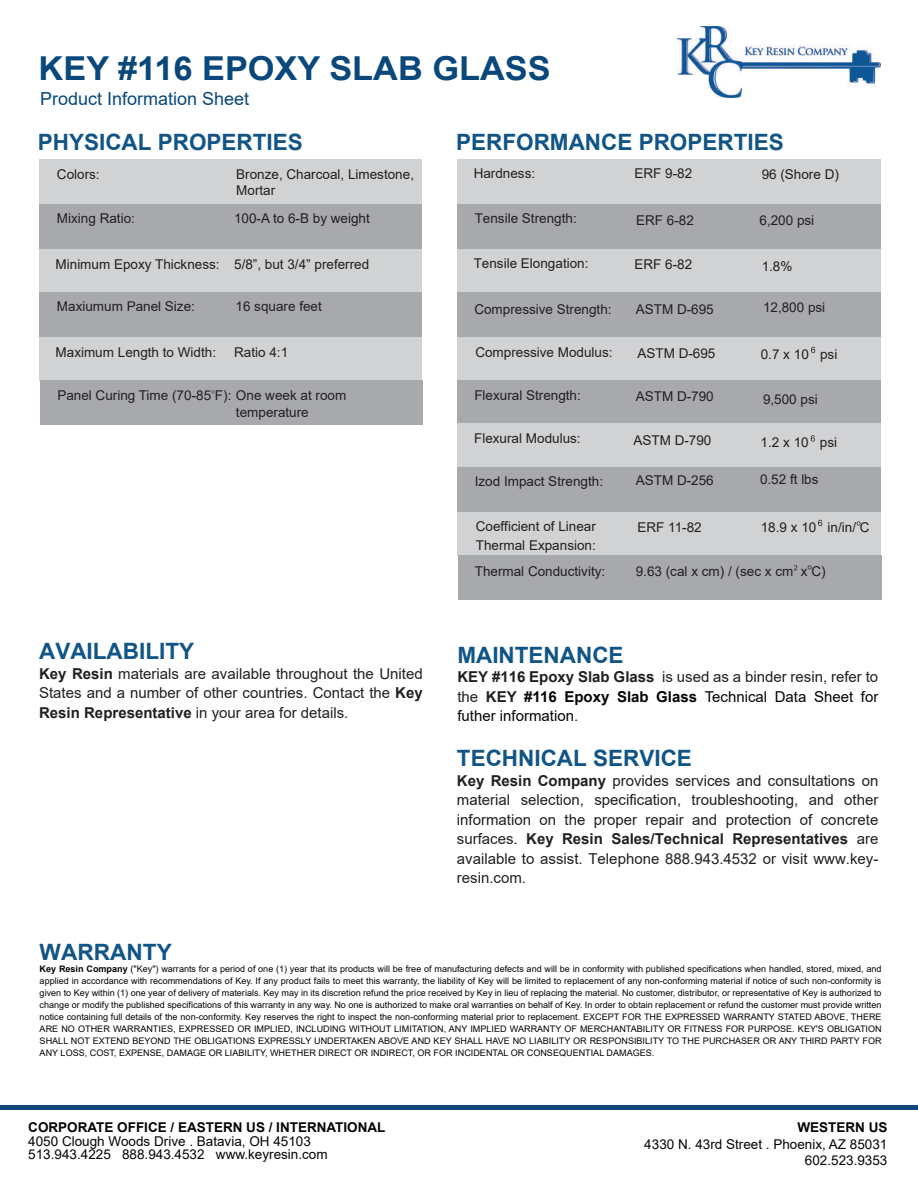
<style>
.page{position:relative;width:918px;height:1188px;background:#fff}
.page>*{position:absolute;margin:0;border:0;box-sizing:border-box;transform-origin:0 0}
.t1{font:700 33px "Arial";color:#0a487b;scale:1.04 1}
.t2{font:700 22.5px "Arial";color:#115486}
.t3{font:18px "Arial";color:#0a487b}
.t4{font:15px/19.5px "Arial";color:#231f20;text-align:justify}
.t5{font:15px/19.5px "Arial";color:#050504;text-align:justify}
.t6{font:13.5px/16.2px "Arial";color:#231f20}
.t7{font:13.5px/16.2px "Arial";color:#050504;text-align:right}
.t8{font:700 13.5px "Arial";color:#050504}
.t9{font:9px/12px "Arial";color:#050504;text-align:justify}
.s1{font-weight:700}
.s2{font-weight:700;color:#231f20}
.s3{color:#231f20}
</style>
<div class="page">
<div style="left:39px;top:248px;width:383px;height:45px;background:#d1d2d4"></div>
<div style="left:39px;top:204px;width:383px;height:45px;background:#a8a9ad"></div>
<div style="left:39px;top:160px;width:383px;height:44px;background:#d1d2d4"></div>
<hr style="left:0;top:1105px;width:918px;height:4px;background:#0f477b">
<div style="left:39px;top:336px;width:383px;height:45px;background:#d1d2d4"></div>
<div style="left:39px;top:292px;width:383px;height:45px;background:#a8a9ad"></div>
<div style="left:40px;top:380px;width:382px;height:45px;background:#a8a9ad"></div>
<div style="left:457px;top:248px;width:424px;height:44px;background:#d1d2d4"></div>
<div style="left:457px;top:204px;width:424px;height:45px;background:#a8a9ad"></div>
<div style="left:457px;top:159px;width:424px;height:45px;background:#d1d2d4"></div>
<div style="left:457px;top:336px;width:424px;height:44px;background:#d1d2d4"></div>
<div style="left:457px;top:292px;width:424px;height:45px;background:#a8a9ad"></div>
<div style="left:458px;top:380px;width:423px;height:44px;background:#a8a9ad"></div>
<div style="left:458px;top:423px;width:423px;height:45px;background:#d1d2d4"></div>
<div style="left:458px;top:511px;width:423px;height:45px;background:#d1d2d4"></div>
<div style="left:458px;top:468px;width:423px;height:44px;background:#a8a9ad"></div>
<div style="left:458px;top:555px;width:423px;height:45px;background:#a8a9ad"></div>
<svg style="left:818px;top:520px;width:4px;height:6px"></svg>
<svg style="left:808px;top:565px;width:4px;height:4px"></svg>
<svg style="left:857px;top:521px;width:4px;height:5px"></svg>
<svg style="left:794px;top:565px;width:3px;height:5px"></svg>
<svg style="left:811px;top:435px;width:4px;height:7px"></svg>
<svg style="left:811px;top:347px;width:4px;height:6px"></svg>
<img style="left:677px;top:26px;width:203px;height:71px">
<h1 class="t1" style="left:39px;top:45px;width:494px">KEY #116 EPOXY SLAB GLASS</h1>
<h3 class="t3" style="left:40px;top:86px;width:211px">Product Information Sheet</h3>
<h2 class="t2" style="left:38px;top:126px;width:267px">PHYSICAL PROPERTIES</h2>
<h3 class="t6" style="left:57px;top:166px;width:44px">Colors:</h3>
<h3 class="t6" style="left:236px;top:166px;width:179px">Bronze, Charcoal, Limestone,<br>Mortar</h3>
<h3 class="t6" style="left:57px;top:210px;width:80px">Mixing Ratio:</h3>
<h3 class="t6" style="left:234px;top:210px;width:137px">100-A to 6-B by weight</h3>
<h3 class="t6" style="left:56px;top:256px;width:315px">Minimum Epoxy Thickness: 5/8”, but 3/4” preferred</h3>
<h3 class="t6" style="left:57px;top:298px;width:140px">Maxiumum Panel Size:</h3>
<h3 class="t6" style="left:236px;top:298px;width:88px">16 square feet</h3>
<h3 class="t6" style="left:56px;top:344px;width:162px">Maximum Length to Width:</h3>
<h3 class="t6" style="left:234px;top:344px;width:56px">Ratio 4:1</h3>
<h3 class="t6" style="left:236px;top:387px;width:112px;line-height:16.6px;text-indent:-179px">Panel Curing Time (70-85 F): One week at room temperature</h3>
<h2 class="t2" style="left:39px;top:636px;width:157px">AVAILABILITY</h2>
<h3 class="t4" style="left:39px;top:664px;width:385px"><span class="s1">Key Resin</span> materials are available throughout the United States and a number of other countries. Contact the <span class="s1">Key Resin Representative</span> in your area for details.</h3>
<h2 class="t2" style="left:456px;top:127px;width:329px">PERFORMANCE PROPERTIES</h2>
<h3 class="t6" style="left:474px;top:165px;width:63px">Hardness:</h3>
<h3 class="t6" style="left:634px;top:165px;width:59px">ERF 9-82</h3>
<h3 class="t6" style="left:475px;top:210px;width:104px">Tensile Strength:</h3>
<h3 class="t6" style="left:636px;top:212px;width:59px">ERF 6-82</h3>
<h3 class="t6" style="left:760px;top:212px;width:56px">6,200 psi</h3>
<h3 class="t6" style="left:474px;top:255px;width:116px">Tensile Elongation:</h3>
<h3 class="t6" style="left:634px;top:256px;width:59px">ERF 6-82</h3>
<h3 class="t6" style="left:762px;top:258px;width:32px">1.8%</h3>
<h3 class="t6" style="left:762px;top:166px;width:79px">96 (Shore D)</h3>
<h3 class="t6" style="left:763px;top:300px;width:64px">12,800 psi</h3>
<h3 class="t6" style="left:636px;top:301px;width:80px">ASTM D-695</h3>
<h3 class="t6" style="left:637px;top:345px;width:80px">ASTM D-695</h3>
<h3 class="t6" style="left:761px;top:346px;width:78px">0.7 x 10 psi</h3>
<h3 class="t6" style="left:636px;top:388px;width:80px">ASTM D-790</h3>
<h3 class="t6" style="left:763px;top:391px;width:56px">9,500 psi</h3>
<h3 class="t6" style="left:474px;top:301px;width:139px">Compressive Strength:</h3>
<h3 class="t6" style="left:475px;top:344px;width:139px">Compressive Modulus:</h3>
<h3 class="t6" style="left:474px;top:387px;width:108px">Flexural Strength:</h3>
<h3 class="t6" style="left:474px;top:430px;width:108px">Flexural Modulus:</h3>
<h3 class="t6" style="left:633px;top:432px;width:80px">ASTM D-790</h3>
<h3 class="t6" style="left:761px;top:434px;width:78px">1.2 x 10 psi</h3>
<h3 class="t6" style="left:475px;top:473px;width:130px">Izod Impact Strength:</h3>
<h3 class="t6" style="left:476px;top:516px;width:122px;line-height:19.5px">Coefficient of Linear<br>Thermal Expansion:</h3>
<h3 class="t6" style="left:475px;top:563px;width:132px">Thermal Conductivity:</h3>
<h3 class="t6" style="left:760px;top:471px;width:60px">0.52 ft lbs</h3>
<h3 class="t6" style="left:636px;top:473px;width:80px">ASTM D-256</h3>
<h3 class="t6" style="left:637px;top:519px;width:66px">ERF 11-82</h3>
<h3 class="t6" style="left:761px;top:519px;width:110px">18.9 x 10 in/in/ C</h3>
<h3 class="t6" style="left:636px;top:563px;width:191px">9.63 (cal x cm) / (sec x cm x C)</h3>
<h2 class="t2" style="left:457px;top:639px;width:168px">MAINTENANCE</h2>
<h3 class="t5" style="left:457px;top:667px;width:422px"><span class="s2">KEY #116 Epoxy Slab Glass</span> <span class="s3">is used as a binder resin, refer to the</span> <span class="s2">KEY</span> <span class="s1">#116 Epoxy Slab Glass</span> Technical Data Sheet for futher information<span class="s3">.</span></h3>
<h2 class="t2" style="left:457px;top:743px;width:237px">TECHNICAL SERVICE</h2>
<p class="t4" style="left:457px;top:771px;width:423px"><span class="s1">Key Resin Company</span> provides services and consultations on material selection, specification, troubleshooting, and other information on the proper repair and protection of concrete surfaces. <span class="s1">Key Resin Sales/Technical Representatives</span> are available to assist. Telephone 888.943.4532 or visit www.key&shy;resin.com.</p>
<h2 class="t2" style="left:40px;top:937px;width:134px">WARRANTY</h2>
<p class="t9" style="left:40px;top:963px;width:844px"><span class="s1">Key Resin Company</span> ("Key") warrants for a period of one (1) year that its products will be free of manufacturing defects and will be in conformity with published specifications when handled, stored, mixed, and applied in accordance with recommendations of Key. If any product fails to meet this warranty, the liability of Key will be limited to replacement of any non-conforming material if notice of such non-conformity is given to Key within (1) one year of delivery of materials. Key may in its discretion refund the price received by Key in lieu of replacing the material. No customer, distributor, or representative of Key is authorized to change or modify the published specifications of this warranty in any way. No one is authorized to make oral warranties on behalf of Key. In order to obtain replacement or refund the customer must provide written notice containing full details of the non-conformity. Key reserves the right to inspect the non-conforming material prior to replacement. EXCEPT FOR THE EXPRESSED WARRANTY STATED ABOVE, THERE ARE NO OTHER WARRANTIES, EXPRESSED OR IMPLIED, INCLUDING WITHOUT LIMITATION, ANY IMPLIED WARRANTY OF MERCHANTABILITY OR FITNESS FOR PURPOSE. KEY'S OBLIGATION SHALL NOT EXTEND BEYOND THE OBLIGATIONS EXPRESSLY UNDERTAKEN ABOVE AND KEY SHALL HAVE NO LIABILITY OR RESPONSIBILITY TO THE PURCHASER OR ANY THIRD PARTY FOR ANY LOSS, COST, EXPENSE, DAMAGE OR LIABILITY, WHETHER DIRECT OR INDIRECT, OR FOR INCIDENTAL OR CONSEQUENTIAL DAMAGES.</p>
<h3 class="t8" style="left:28px;top:1118px;width:359px">CORPORATE OFFICE / EASTERN US / INTERNATIONAL</h3>
<h3 class="t7" style="left:28px;top:1134px;width:301px;line-height:13.5px;text-align:left">4050 Clough Woods Drive . Batavia, OH 45103<br>513.943.4225 888.943.4532 www.keyresin.com</h3>
<h3 class="t8" style="left:797px;top:1118px;width:92px">WESTERN US</h3>
<h3 class="t7" style="left:644px;top:1136px;width:245px">4330 N. 43rd Street . Phoenix, AZ 85031<br>602.523.9353</h3>
</div>
